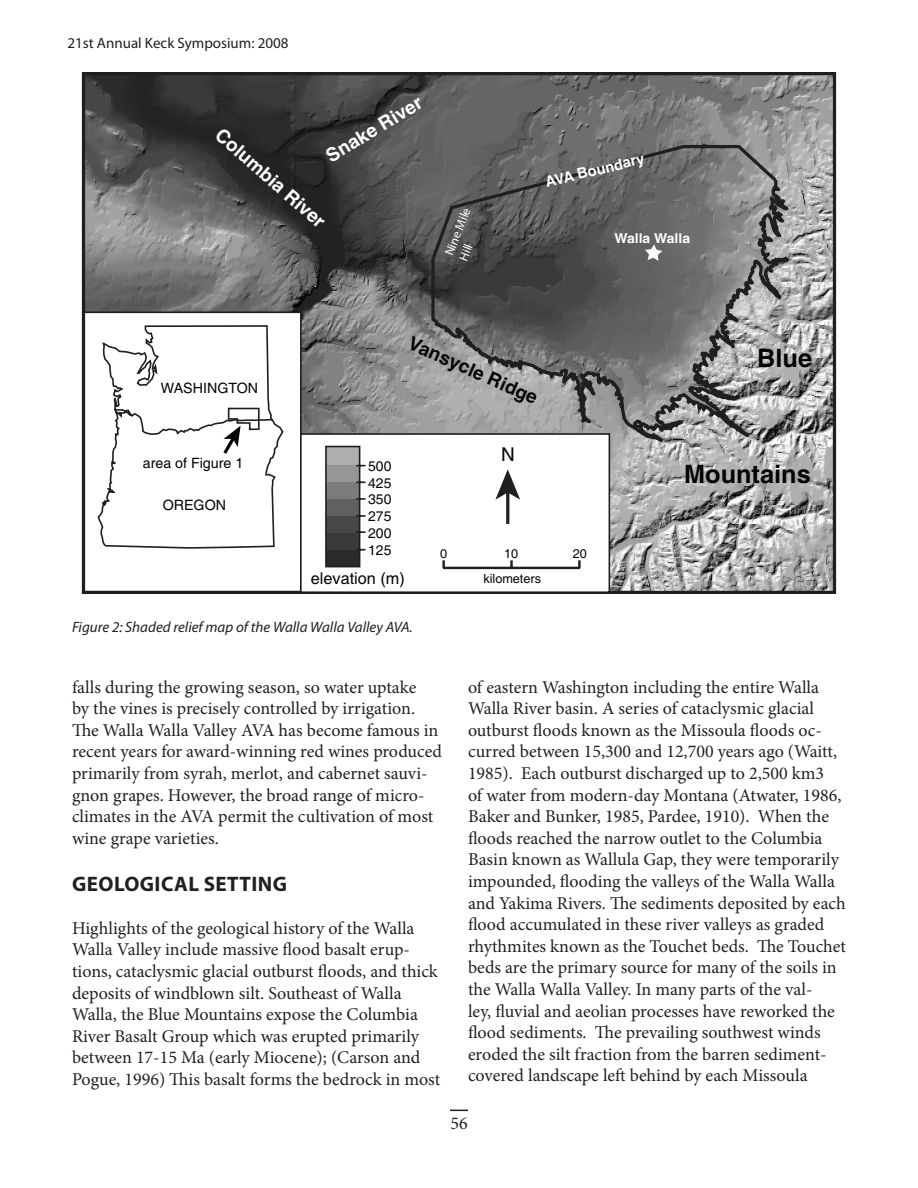
<style>
.page{position:relative;width:918px;height:1188px;background:#fff}
.page>*{position:absolute;margin:0;border:0;box-sizing:border-box;transform-origin:0 0}
.t1{font:700 25.35px "Helvetica";color:#050504}
.Heading_1{font:700 21px "Myriad Pro";letter-spacing:.02em;color:#231f20}
.t2{font:700 19.05px "Helvetica";color:#fff}
.t3{font:700 19.05px "Helvetica";color:#050504}
.t4{font:19.05px "Helvetica";color:#050504}
.t5{font:18px/21.6px "Minion Pro";color:#231f20}
.t6{font:16.2px "Helvetica";color:#050504}
.Figure_Captions{font:italic 15px "Myriad Pro";color:#231f20}
.t7{font:15px "Myriad Pro";color:#231f20}
.t8{font:700 14.7px "Helvetica";color:#fff}
.t9{font:14.25px "Helvetica";color:#050504}
.t10{font:13.95px/16.6px "Helvetica";color:#050504}
.t11{font:700 13.65px "Helvetica";color:#fff}
.t12{font:12.6px "Helvetica";color:#050504}
.t13{font:12.6px/15.1px "Myriad Pro";color:#fff}
</style>
<div class="page">
<svg style="left:450px;top:1110px;width:18px;height:1px"></svg>
<img style="left:86px;top:76px;width:746px;height:514px">
<svg style="left:429px;top:142px;width:371px;height:331px;background:#767676"></svg>
<svg style="left:640px;top:239px;width:24px;height:26px"></svg>
<div style="left:83px;top:312px;width:218px;height:280px;background:#fff"></div>
<div style="left:82px;top:72px;width:754px;height:522px;border:3px solid #211e1e"></div>
<svg style="left:227px;top:407px;width:384px;height:187px"></svg>
<svg style="left:324px;top:445px;width:43px;height:123px;background:#7a7a7a"></svg>
<hr style="left:506px;top:491px;width:3px;height:33px;background:#211e1e">
<svg style="left:495px;top:469px;width:25px;height:31px"></svg>
<hr style="left:443px;top:567px;width:137px;height:2px;background:#211e1e">
<svg style="left:510px;top:560px;width:3px;height:7px"></svg>
<svg style="left:442px;top:560px;width:3px;height:8px"></svg>
<svg style="left:578px;top:560px;width:3px;height:8px"></svg>
<svg style="left:97px;top:325px;width:188px;height:224px"></svg>
<p class="t7" style="left:68px;top:34px;width:222px">21st Annual Keck Symposium: 2008</p>
<p class="t2" style="left:322px;top:147px;width:110px;rotate:-31deg">Snake River</p>
<p class="t2" style="left:226px;top:123px;width:141px;rotate:41deg">Columbia River</p>
<p class="t13" style="left:442px;top:252px;width:52px;rotate:-69deg">Nine Mile<br>Hill</p>
<p class="t8" style="left:544px;top:174px;width:103px;rotate:-14deg">AVA Boundary</p>
<p class="t11" style="left:614px;top:230px;width:77px">Walla Walla</p>
<p class="t9" style="left:161px;top:380px;width:99px">WASHINGTON</p>
<p class="t3" style="left:414px;top:331px;width:141px;rotate:24deg">Vansycle Ridge</p>
<p class="t1" style="left:757px;top:343px;width:56px">Blue</p>
<p class="t9" style="left:143px;top:455px;width:102px">area of Figure 1</p>
<p class="t9" style="left:163px;top:497px;width:65px">OREGON</p>
<p class="t10" style="left:368px;top:458px;width:25px">500</p>
<p class="t10" style="left:368px;top:475px;width:25px">425</p>
<p class="t10" style="left:368px;top:492px;width:25px">350</p>
<p class="t10" style="left:368px;top:508px;width:25px">275</p>
<p class="t10" style="left:368px;top:525px;width:25px">200<br>125</p>
<p class="t6" style="left:311px;top:569px;width:95px">elevation (m)</p>
<p class="Figure_Captions" style="left:72px;top:618px;width:342px">Figure 2: Shaded relief map of the Walla Walla Valley AVA.</p>
<p class="t4" style="left:501px;top:443px;width:15px">N</p>
<p class="t12" style="left:440px;top:546px;width:9px">0</p>
<p class="t12" style="left:504px;top:546px;width:16px">10</p>
<p class="t12" style="left:573px;top:546px;width:16px">20</p>
<p class="t12" style="left:483px;top:571px;width:59px">kilometers</p>
<p class="t1" style="left:684px;top:458px;width:128px">Mountains</p>
<p class="t5" style="left:72px;top:676px;width:372px">falls during the growing season, so water uptake<br>by the vines is precisely controlled by irrigation.<br>The Walla Walla Valley AVA has become famous in recent years for award-winning red wines produced primarily from syrah, merlot, and cabernet sauvi&shy;gnon grapes. However, the broad range of micro&shy;climates in the AVA permit the cultivation of most wine grape varieties.</p>
<p class="Heading_1" style="left:72px;top:870px;width:216px">GEOLOGICAL SETTING</p>
<p class="t5" style="left:72px;top:917px;width:370px">Highlights of the geological history of the Walla Walla Valley include massive flood basalt erup&shy;tions, cataclysmic glacial outburst floods, and thick deposits of windblown silt. Southeast of Walla Walla, the Blue Mountains expose the Columbia River Basalt Group which was erupted primarily between 17-15 Ma (early Miocene); (Carson and Pogue, 1996) This basalt forms the bedrock in most</p>
<p class="t5" style="left:468px;top:676px;width:380px">of eastern Washington including the entire Walla Walla River basin. A series of cataclysmic glacial outburst floods known as the Missoula floods oc&shy;curred between 15,300 and 12,700 years ago (Waitt, 1985). Each outburst discharged up to 2,500 km3<br>of water from modern-day Montana (Atwater, 1986, Baker and Bunker, 1985, Pardee, 1910). When the floods reached the narrow outlet to the Columbia Basin known as Wallula Gap, they were temporarily impounded, flooding the valleys of the Walla Walla and Yakima Rivers. The sediments deposited by each flood accumulated in these river valleys as graded rhythmites known as the Touchet beds. The Touchet beds are the primary source for many of the soils in the Walla Walla Valley. In many parts of the val-<br>ley, fluvial and aeolian processes have reworked the flood sediments. The prevailing southwest winds eroded the silt fraction from the barren sediment&shy;covered landscape left behind by each Missoula</p>
<p class="t5" style="left:450px;top:1113px;width:19px">56</p>
</div>
